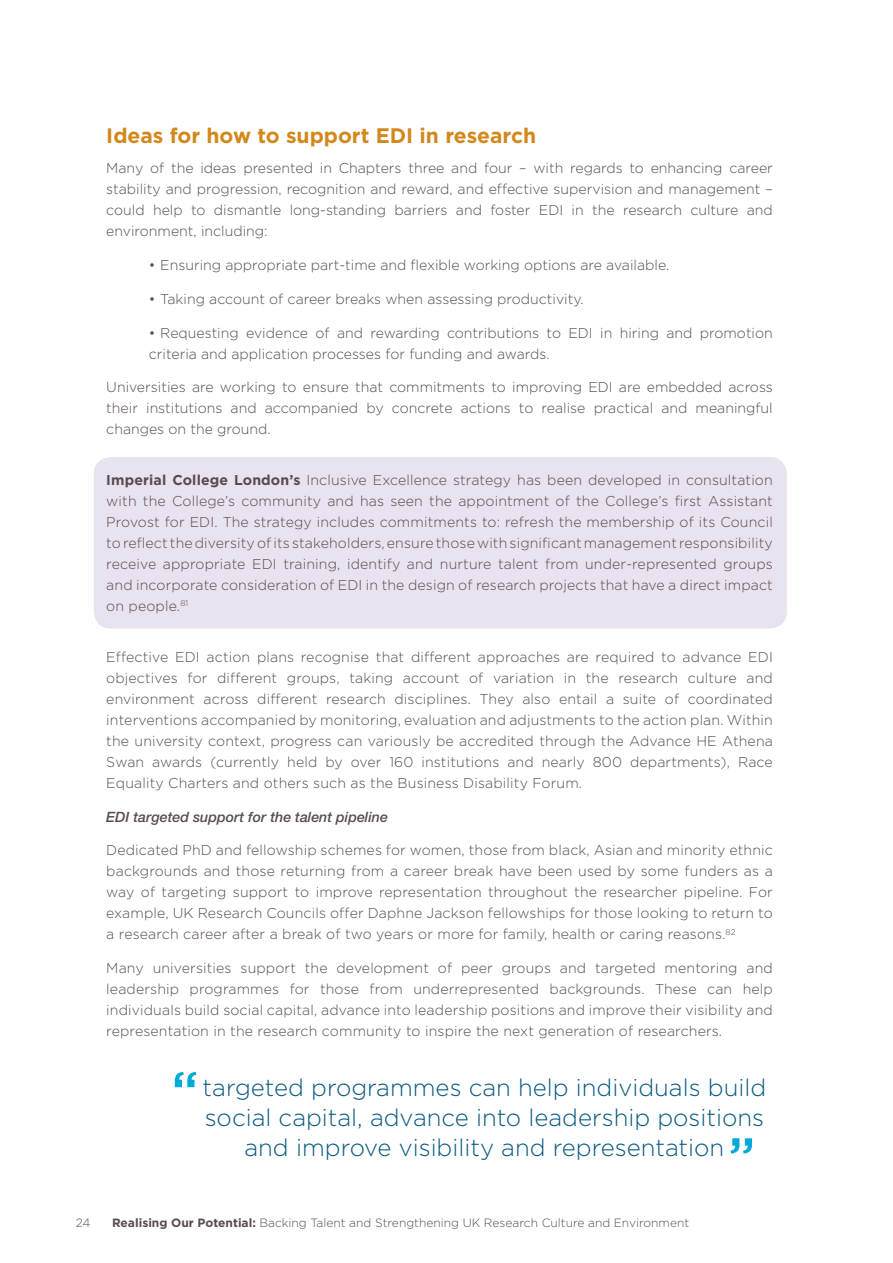
<style>
.page{position:relative;width:893px;height:1263px;background:#fff}
.page>*{position:absolute;margin:0;border:0;box-sizing:border-box;transform-origin:0 0}
.t1{font:500 54px "Gotham";color:#00abd7}
.t2{font:300 24px/30px "Gotham";color:#0a5a7e;text-align:center}
.t3{font:700 21px "Gotham";color:#d3881b}
.t4{font:300 14.25px/21px "Gotham";color:#584b52;text-align:justify}
.t5{font:italic 500 14.25px "Helvetica Neue LT Std";color:#584b52}
.t6{font:300 12px "Gotham";color:#584b52}
.s1{font-weight:700}
</style>
<div class="page">
<div style="left:94px;top:457px;width:693px;height:171px;background:#e9e2ef;border-radius:17px"></div>
<h3 class="t3" style="left:106px;top:123px;width:431px">Ideas for how to support EDI in research</h3>
<p class="t4" style="left:106px;top:158px;width:668px">Many of the ideas presented in Chapters three and four – with regards to enhancing career stability and progression, recognition and reward, and effective supervision and management – could help to dismantle long-standing barriers and foster EDI in the research culture and environment, including:</p>
<p class="t4" style="left:149px;top:254px;width:522px">• Ensuring appropriate part-time and flexible working options are available.</p>
<p class="t4" style="left:149px;top:288px;width:436px">• Taking account of career breaks when assessing productivity.</p>
<p class="t4" style="left:149px;top:322px;width:625px">• Requesting evidence of and rewarding contributions to EDI in hiring and promotion criteria and application processes for funding and awards.</p>
<p class="t4" style="left:106px;top:377px;width:668px">Universities are working to ensure that commitments to improving EDI are embedded across their institutions and accompanied by concrete actions to realise practical and meaningful changes on the ground.</p>
<p class="t4" style="left:106px;top:469px;width:668px"><span class="s1">Imperial College London’s</span> Inclusive Excellence strategy has been developed in consultation with the College’s community and has seen the appointment of the College’s first Assistant Provost for EDI. The strategy includes commitments to: refresh the membership of its Council to reflect the diversity of its stakeholders, ensure those with significant management responsibility receive appropriate EDI training, identify and nurture talent from under-represented groups and incorporate consideration of EDI in the design of research projects that have a direct impact on people.<sup>81</sup></p>
<p class="t4" style="left:106px;top:646px;width:668px">Effective EDI action plans recognise that different approaches are required to advance EDI objectives for different groups, taking account of variation in the research culture and environment across different research disciplines. They also entail a suite of coordinated interventions accompanied by monitoring, evaluation and adjustments to the action plan. Within the university context, progress can variously be accredited through the Advance HE Athena Swan awards (currently held by over 160 institutions and nearly 800 departments), Race Equality Charters and others such as the Business Disability Forum.</p>
<p class="t5" style="left:106px;top:808px;width:283px">EDI targeted support for the talent pipeline</p>
<p class="t4" style="left:106px;top:840px;width:668px">Dedicated PhD and fellowship schemes for women, those from black, Asian and minority ethnic backgrounds and those returning from a career break have been used by some funders as a way of targeting support to improve representation throughout the researcher pipeline. For example, UK Research Councils offer Daphne Jackson fellowships for those looking to return to a research career after a break of two years or more for family, health or caring reasons.<sup>82</sup></p>
<p class="t4" style="left:106px;top:957px;width:668px">Many universities support the development of peer groups and targeted mentoring and leadership programmes for those from underrepresented backgrounds. These can help individuals build social capital, advance into leadership positions and improve their visibility and representation in the research community to inspire the next generation of researchers.</p>
<h1 class="t1" style="left:171px;top:1060px;width:29px">“</h1>
<h2 class="t2" style="left:203px;top:1072px;width:565px">targeted programmes can help individuals build social capital, advance into leadership positions and improve visibility and representation</h2>
<h1 class="t1" style="left:728px;top:1126px;width:29px">”</h1>
<p class="t6" style="left:76px;top:1216px;width:16px">24</p>
<p class="t6" style="left:112px;top:1216px;width:579px"><span class="s1">Realising Our Potential:</span> Backing Talent and Strengthening UK Research Culture and Environment</p>
</div>
